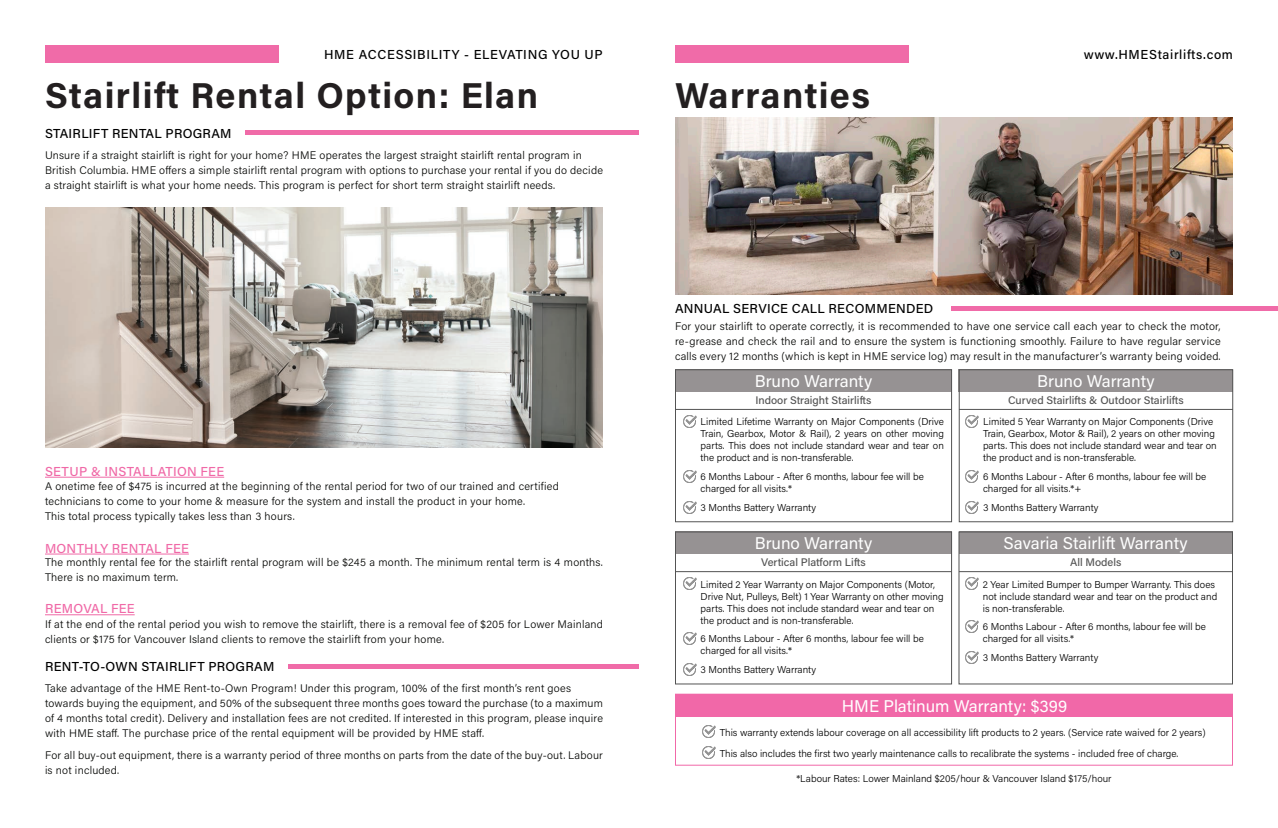
<style>
.page{position:relative;width:1278px;height:828px;background:#fff}
.page>*{position:absolute;margin:0;border:0;box-sizing:border-box;transform-origin:0 0}
.t1{font:700 36px "Acumin Pro";letter-spacing:.035em;color:#231f20}
.t2{font:17px "Acumin Pro";letter-spacing:-.005em;color:#fff}
.t3{font:500 13px "Acumin Pro";letter-spacing:.025em;color:#000}
.t4{font:500 13px "Acumin Pro";letter-spacing:.02em;color:#f069a7}
.t5{font:500 13px "Acumin Pro";letter-spacing:.055em;color:#000}
.t6{font:500 13px "Acumin Pro";letter-spacing:.05em;color:#000}
.t7{font:300 11px/15px "Acumin Pro";letter-spacing:.02em;color:#040503}
.t8{font:500 11px "Acumin Pro";color:#535353}
.t9{font:300 10px/12px "Acumin Pro";color:#000}
</style>
<div class="page">
<img style="left:675px;top:117px;width:558px;height:177px">
<div style="left:951px;top:306px;width:327px;height:5px;background:#f06ba8"></div>
<img style="left:45px;top:207px;width:558px;height:240px">
<div style="left:245px;top:130px;width:394px;height:5px;background:#f06ba8"></div>
<hr style="left:288px;top:664px;width:351px;height:4px;background:#f06ba8">
<hr style="left:45px;top:477px;width:179px;height:1px;background:#f069a7">
<hr style="left:45px;top:554px;width:144px;height:1px;background:#f069a7">
<hr style="left:45px;top:614px;width:90px;height:1px;background:#f069a7">
<div style="left:675px;top:694px;width:558px;height:72px;border:1px solid #f168a8"></div>
<div style="left:675px;top:694px;width:558px;height:23px;background:#f168a8"></div>
<svg style="left:702px;top:726px;width:13px;height:12px"></svg>
<svg style="left:702px;top:747px;width:13px;height:12px"></svg>
<div style="left:959px;top:369px;width:274px;height:23px;background:#969293"></div>
<hr style="left:959px;top:409px;width:274px;height:1px;background:#535353">
<div style="left:675px;top:369px;width:277px;height:23px;background:#969293"></div>
<hr style="left:675px;top:409px;width:277px;height:1px;background:#535353">
<div style="left:959px;top:369px;width:274px;height:153px;border:1px solid #535353"></div>
<div style="left:675px;top:369px;width:277px;height:153px;border:1px solid #535353"></div>
<svg style="left:683px;top:416px;width:13px;height:12px"></svg>
<svg style="left:683px;top:470px;width:13px;height:12px"></svg>
<svg style="left:683px;top:501px;width:13px;height:12px"></svg>
<svg style="left:966px;top:416px;width:13px;height:12px"></svg>
<svg style="left:966px;top:470px;width:13px;height:12px"></svg>
<svg style="left:966px;top:501px;width:13px;height:12px"></svg>
<div style="left:959px;top:531px;width:274px;height:23px;background:#969293"></div>
<hr style="left:959px;top:571px;width:274px;height:1px;background:#535353">
<div style="left:675px;top:531px;width:277px;height:23px;background:#969293"></div>
<hr style="left:675px;top:571px;width:277px;height:1px;background:#535353">
<div style="left:958px;top:531px;width:275px;height:153px;border:1px solid #535353"></div>
<div style="left:675px;top:531px;width:277px;height:153px;border:1px solid #535353"></div>
<svg style="left:683px;top:578px;width:13px;height:12px"></svg>
<svg style="left:683px;top:633px;width:13px;height:12px"></svg>
<svg style="left:683px;top:663px;width:13px;height:12px"></svg>
<svg style="left:965px;top:578px;width:13px;height:12px"></svg>
<svg style="left:965px;top:621px;width:13px;height:12px"></svg>
<svg style="left:965px;top:651px;width:13px;height:12px"></svg>
<div style="left:45px;top:45px;width:234px;height:18px;background:#f06ba8"></div>
<div style="left:675px;top:45px;width:234px;height:18px;background:#f06ba8"></div>
<p class="t5" style="left:324px;top:45px;width:280px">HME ACCESSIBILITY - ELEVATING YOU UP</p>
<p class="t6" style="left:1084px;top:45px;width:151px">www.HMEStairlifts.com</p>
<p class="t1" style="left:45px;top:70px;width:495px">Stairlift Rental Option: Elan</p>
<p class="t3" style="left:45px;top:124px;width:188px">STAIRLIFT RENTAL PROGRAM</p>
<p class="t7" style="left:45px;top:147px;width:538px">Unsure if a straight stairlift is right for your home? HME operates the largest straight stairlift rental program in</p>
<p class="t7" style="left:45px;top:162px;width:560px">British Columbia. HME offers a simple stairlift rental program with options to purchase your rental if you do decide a straight stairlift is what your home needs. This program is perfect for short term straight stairlift needs.</p>
<p class="t4" style="left:45px;top:462px;width:181px">SETUP &amp; INSTALLATION FEE</p>
<p class="t7" style="left:45px;top:478px;width:515px">A onetime fee of $475 is incurred at the beginning of the rental period for two of our trained and certified</p>
<p class="t7" style="left:45px;top:493px;width:482px">technicians to come to your home &amp; measure for the system and install the product in your home.</p>
<p class="t7" style="left:45px;top:508px;width:251px">This total process typically takes less than 3 hours.</p>
<p class="t4" style="left:45px;top:539px;width:145px">MONTHLY RENTAL FEE</p>
<p class="t7" style="left:45px;top:555px;width:559px">The monthly rental fee for the stairlift rental program will be $245 a month. The minimum rental term is 4 months.<br>There is no maximum term.</p>
<p class="t4" style="left:45px;top:600px;width:91px">REMOVAL FEE</p>
<p class="t7" style="left:45px;top:617px;width:560px">If at the end of the rental period you wish to remove the stairlift, there is a removal fee of $205 for Lower Mainland clients or $175 for Vancouver Island clients to remove the stairlift from your home.</p>
<p class="t3" style="left:45px;top:657px;width:231px">RENT-TO-OWN STAIRLIFT PROGRAM</p>
<p class="t7" style="left:45px;top:681px;width:528px">Take advantage of the HME Rent-to-Own Program! Under this program, 100% of the first month’s rent goes</p>
<p class="t7" style="left:45px;top:696px;width:559px;text-align:justify">towards buying the equipment, and 50% of the subsequent three months goes toward the purchase (to a maximum of 4 months total credit). Delivery and installation fees are not credited. If interested in this program, please inquire with HME staff. The purchase price of the rental equipment will be provided by HME staff.</p>
<p class="t7" style="left:45px;top:747px;width:560px">For all buy-out equipment, there is a warranty period of three months on parts from the date of the buy-out. Labour is not included.</p>
<p class="t1" style="left:675px;top:70px;width:197px">Warranties</p>
<p class="t3" style="left:675px;top:299px;width:260px">ANNUAL SERVICE CALL RECOMMENDED</p>
<p class="t7" style="left:675px;top:318px;width:547px;text-align:justify">For your stairlift to operate correctly, it is recommended to have one service call each year to check the motor, re-grease and check the rail and to ensure the system is functioning smoothly. Failure to have regular service calls every 12 months (which is kept in HME service log) may result in the manufacturer’s warranty being voided.</p>
<p class="t2" style="left:755px;top:369px;width:119px">Bruno Warranty</p>
<p class="t8" style="left:755px;top:393px;width:118px">Indoor Straight Stairlifts</p>
<p class="t9" style="left:701px;top:415px;width:245px;text-align:justify">Limited Lifetime Warranty on Major Components (Drive Train, Gearbox, Motor &amp; Rail), 2 years on other moving parts. This does not include standard wear and tear on the product and is non-transferable.</p>
<p class="t9" style="left:701px;top:470px;width:225px">6 Months Labour - After 6 months, labour fee will be charged for all visits.*</p>
<p class="t9" style="left:701px;top:501px;width:117px">3 Months Battery Warranty</p>
<p class="t2" style="left:755px;top:531px;width:119px">Bruno Warranty</p>
<p class="t8" style="left:761px;top:555px;width:106px">Vertical Platform Lifts</p>
<p class="t9" style="left:701px;top:578px;width:245px">Limited 2 Year Warranty on Major Components (Motor, Drive Nut, Pulleys, Belt) 1 Year Warranty on other moving parts. This does not include standard wear and tear on the product and is non-transferable.</p>
<p class="t9" style="left:701px;top:632px;width:225px">6 Months Labour - After 6 months, labour fee will be charged for all visits.*</p>
<p class="t9" style="left:701px;top:663px;width:117px">3 Months Battery Warranty</p>
<p class="t2" style="left:1037px;top:369px;width:119px">Bruno Warranty</p>
<p class="t8" style="left:1008px;top:393px;width:177px">Curved Stairlifts &amp; Outdoor Stairlifts</p>
<p class="t9" style="left:983px;top:415px;width:235px">Limited 5 Year Warranty on Major Components (Drive Train, Gearbox, Motor &amp; Rail), 2 years on other moving parts. This does not include standard wear and tear on the product and is non-transferable.</p>
<p class="t9" style="left:983px;top:470px;width:225px">6 Months Labour - After 6 months, labour fee will be charged for all visits.*+</p>
<p class="t9" style="left:983px;top:501px;width:117px">3 Months Battery Warranty</p>
<p class="t2" style="left:1004px;top:531px;width:186px">Savaria Stairlift Warranty</p>
<p class="t8" style="left:1070px;top:555px;width:53px">All Models</p>
<p class="t9" style="left:983px;top:578px;width:236px">2 Year Limited Bumper to Bumper Warranty. This does not include standard wear and tear on the product and is non-transferable.</p>
<p class="t9" style="left:983px;top:620px;width:225px">6 Months Labour - After 6 months, labour fee will be charged for all visits.*</p>
<p class="t9" style="left:983px;top:651px;width:117px">3 Months Battery Warranty</p>
<p class="t2" style="left:842px;top:694px;width:227px">HME Platinum Warranty: $399</p>
<p class="t9" style="left:720px;top:726px;width:487px">This warranty extends labour coverage on all accessibility lift products to 2 years. (Service rate waived for 2 years)</p>
<p class="t9" style="left:720px;top:747px;width:460px">This also includes the first two yearly maintenance calls to recalibrate the systems - included free of charge.</p>
<p class="t9" style="left:796px;top:772px;width:317px">*Labour Rates: Lower Mainland $205/hour &amp; Vancouver Island $175/hour</p>
</div>
